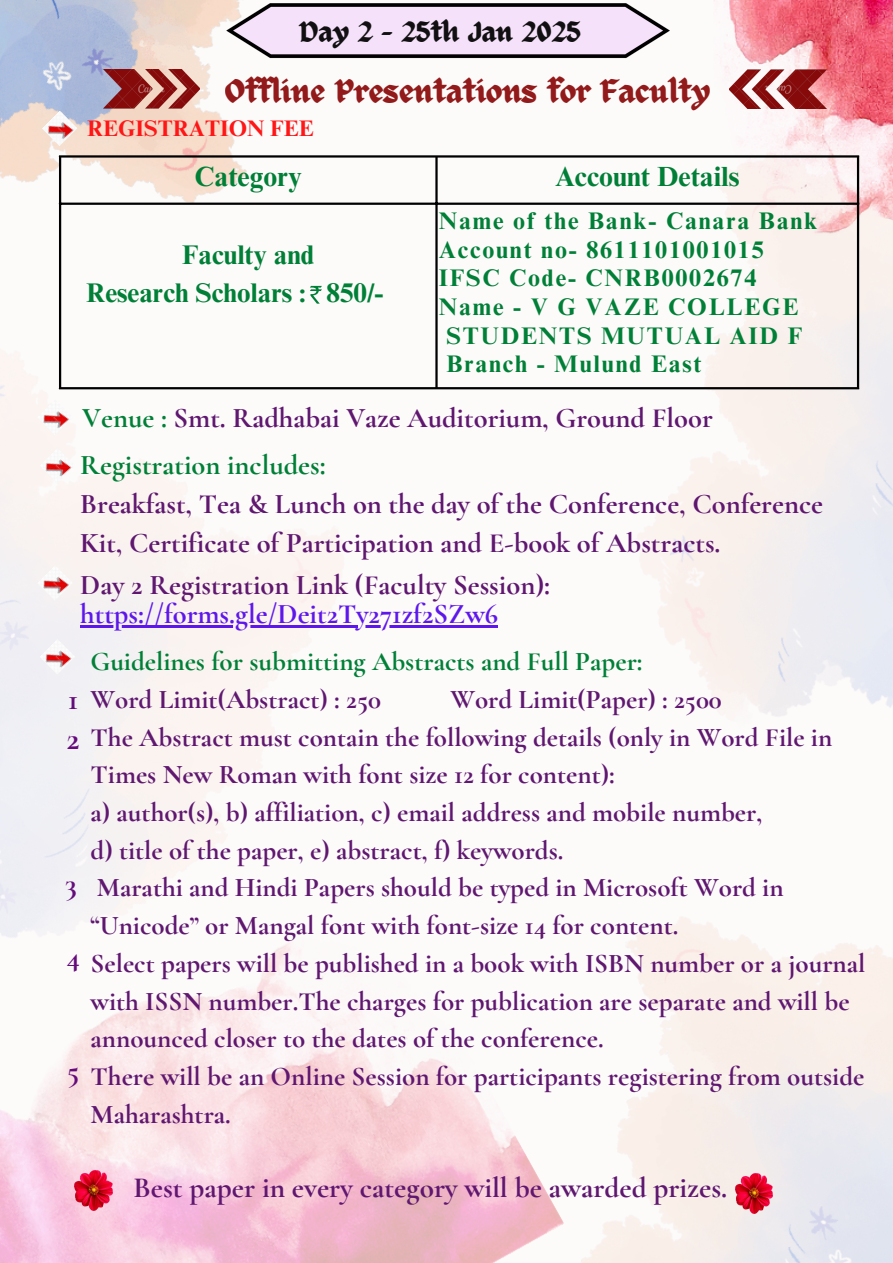
<style>
.page{position:relative;width:893px;height:1263px;background:#fdfafa}
.page>*{position:absolute;margin:0;border:0;box-sizing:border-box;transform-origin:0 0}
.t1{font:32.85px "ED Celandine";color:#8b0a0a}
.t2{font:700 32.55px "Cormorant Garamond";color:#650b7b}
.t3{font:700 30.3px "Cormorant Garamond";color:#650b7b}
.t4{font:700 29.55px "Cormorant Garamond";color:#650b7b}
.t5{font:700 29.25px "Cormorant Garamond";color:#5f1770}
.t6{font:700 28.5px/39.4px "Cormorant Garamond";color:#5f1770}
.t7{font:700 28.5px "Cormorant Garamond";color:#5e17eb}
.t8{font:28.35px "ED Celandine";color:#010101}
.t9{font:700 27.75px "Times NRMT Pro";color:#008037}
.t10{font:700 27px/37.7px "Cormorant Garamond";color:#5f1770}
.t11{font:700 27px/37.7px "Cormorant Garamond";color:#008037}
.t12{font:700 27px "Times NRMT Pro";color:#008037}
.t13{font:700 24px "Times NRMT Pro";letter-spacing:.075em;color:#008037}
.t14{font:700 22.5px "Times NRMT Pro";color:#ff1616}
.s1{color:#008037}
.s2{color:#5f1770}
</style>
<div class="page">
<img style="left:222px;top:121px;width:124px;height:82px">
<img style="left:581px;top:917px;width:312px;height:346px">
<img style="left:713px;top:0;width:180px;height:527px">
<img style="left:0;top:0;width:222px;height:443px">
<img style="left:220px;top:0;width:450px;height:63px">
<img style="left:42px;top:110px;width:35px;height:36px">
<img style="left:0;top:634px;width:564px;height:629px">
<img style="left:74px;top:1170px;width:38px;height:40px">
<img style="left:735px;top:1173px;width:37px;height:40px">
<img style="left:103px;top:70px;width:97px;height:38px">
<img style="left:729px;top:70px;width:97px;height:38px">
<hr style="left:59px;top:158px;width:2px;height:229px;background:#000">
<hr style="left:435px;top:158px;width:2px;height:229px;background:#000">
<hr style="left:857px;top:158px;width:2px;height:229px;background:#000">
<hr style="left:59px;top:155px;width:800px;height:3px;background:#000">
<hr style="left:59px;top:203px;width:800px;height:2px;background:#000">
<hr style="left:59px;top:387px;width:800px;height:2px;background:#000">
<svg style="left:310px;top:286px;width:12px;height:18px"></svg>
<img style="left:37px;top:399px;width:36px;height:36px">
<img style="left:39px;top:448px;width:36px;height:35px">
<hr style="left:80px;top:625px;width:418px;height:3px;background:#5e17eb">
<img style="left:37px;top:565px;width:36px;height:36px">
<img style="left:39px;top:639px;width:36px;height:35px">
<p class="t8" style="left:299px;top:16px;width:283px">Day 2 - 25th Jan 2025</p>
<p class="t1" style="left:225px;top:73px;width:486px">Offline Presentations for Faculty</p>
<p class="t14" style="left:87px;top:120px;width:228px">REGISTRATION FEE</p>
<p class="t9" style="left:194px;top:166px;width:109px">Category</p>
<h3 class="t9" style="left:555px;top:166px;width:186px">Account Details</h3>
<h1 class="t13" style="left:439px;top:212px;width:380px">Name of the Bank- Canara Bank</h1>
<p class="t13" style="left:439px;top:240px;width:326px">Account no- 8611101001015</p>
<p class="t13" style="left:439px;top:269px;width:319px">IFSC Code- CNRB0002674</p>
<p class="t13" style="left:439px;top:298px;width:361px">Name - V G VAZE COLLEGE</p>
<p class="t13" style="left:446px;top:327px;width:357px">STUDENTS MUTUAL AID F</p>
<p class="t13" style="left:446px;top:355px;width:256px">Branch - Mulund East</p>
<p class="t6" style="left:82px;top:398px;width:632px"><span class="s1">Venue :</span> Smt. Radhabai Vaze Auditorium, Ground Floor</p>
<p class="t6" style="left:80px;top:445px;width:744px"><span class="s1">Registration includes:<br></span>Breakfast, Tea &amp; Lunch on the day of the Conference, Conference<br>Kit, Certificate of Participation and E-book of Abstracts.</p>
<p class="t6" style="left:80px;top:565px;width:471px">Day 2 Registration Link (Faculty Session):</p>
<p class="t7" style="left:80px;top:597px;width:419px">https://forms.gle/Deit2Ty271zf2SZw6</p>
<p class="t11" style="left:91px;top:643px;width:553px">Guidelines for submitting Abstracts and Full Paper:<br><span class="s2">Word Limit(Abstract) : 250</span></p>
<p class="t12" style="left:182px;top:245px;width:134px">Faculty and</p>
<p class="t12" style="left:86px;top:282px;width:299px">Research Scholars : 850/-</p>
<p class="t10" style="left:91px;top:680px;width:776px;text-indent:360px">Word Limit(Paper) : 2500<br>The Abstract must contain the following details (only in Word File in Times New Roman with font size 12 for content):<br>a) author(s), b) affiliation, c) email address and mobile number,<br>d) title of the paper, e) abstract, f) keywords.<br>Marathi and Hindi Papers should be typed in Microsoft Word in “Unicode” or Mangal font with font-size 14 for content.<br>Select papers will be published in a book with ISBN number or a journal with ISSN number.The charges for publication are separate and will be announced closer to the dates of the conference.<br>There will be an Online Session for participants registering from outside Maharashtra.</p>
<p class="t3" style="left:68px;top:681px;width:12px">1</p>
<p class="t2" style="left:67px;top:719px;width:15px">2</p>
<p class="t4" style="left:65px;top:865px;width:13px">3</p>
<p class="t4" style="left:66px;top:938px;width:15px">4</p>
<p class="t4" style="left:67px;top:1053px;width:14px">5</p>
<p class="t5" style="left:133px;top:1170px;width:595px">Best paper in every category will be awarded prizes.</p>
</div>
